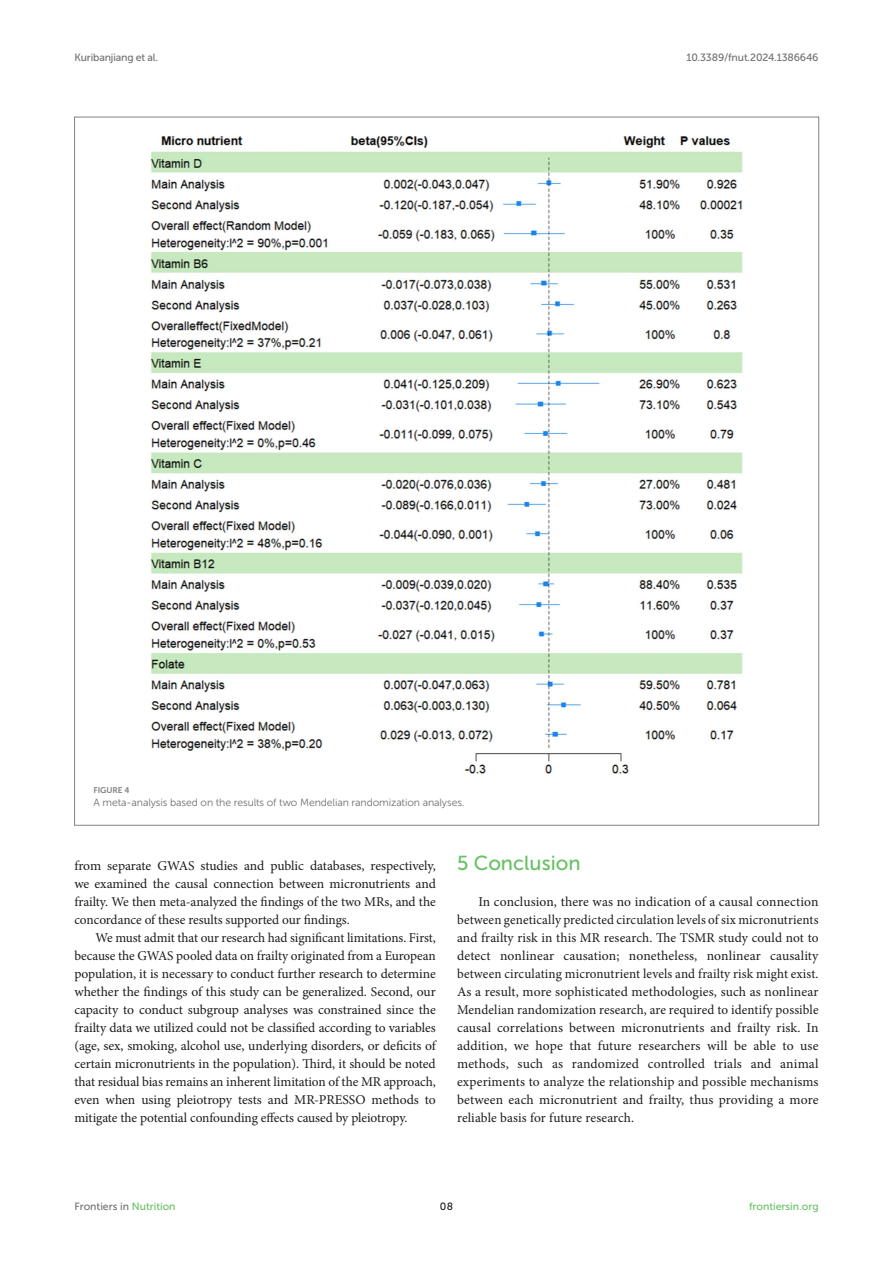
<style>
.page{position:relative;width:893px;height:1263px;background:#fff}
.page>*{position:absolute;margin:0;border:0;box-sizing:border-box;transform-origin:0 0}
.HEAD_1{font:20.25px "Museo Sans 500";color:#65c161}
.TEXT{font:13.5px/18px "Minion Pro";letter-spacing:-.005em;color:#1b1c1b;text-align:justify}
.TEXT_FLUSH{font:13.5px/18px "Minion Pro";letter-spacing:.005em;color:#1b1c1b;text-align:justify}
.FIG_LEG{font:10.5px "Museo Sans 300";letter-spacing:-.01em;color:#706f70}
.t1{font:10.5px "Museo Sans 500";letter-spacing:-.015em;color:#706f70}
.t2{font:10.5px "Museo Sans 500";color:#65c161}
.t3{font:10.5px "Museo Sans 500";color:#1b1c1b}
.FIG_HD{font:8.25px "Museo Sans 700";letter-spacing:-.01em;color:#7e7f7f}
.s1{color:#65c161}
</style>
<div class="page">
<img style="left:150px;top:136px;width:593px;height:638px">
<p class="t1" style="left:74px;top:51px;width:85px">Kuribanjiang et al.</p>
<p class="t1" style="left:686px;top:51px;width:134px">10.3389/fnut.2024.1386646</p>
<p class="FIG_HD" style="left:94px;top:785px;width:37px">FIGURE 4</p>
<p class="FIG_LEG" style="left:94px;top:797px;width:372px">A meta-analysis based on the results of two Mendelian randomization analyses.</p>
<p class="TEXT" style="left:74px;top:857px;width:363px">from separate GWAS studies and public databases, respectively, we examined the causal connection between micronutrients and frailty. We then meta-analyzed the findings of the two MRs, and the concordance of these results supported our findings.</p>
<p class="TEXT" style="left:74px;top:929px;width:363px;text-indent:21px">We must admit that our research had significant limitations. First, because the GWAS pooled data on frailty originated from a European population, it is necessary to conduct further research to determine whether the findings of this study can be generalized. Second, our capacity to conduct subgroup analyses was constrained since the frailty data we utilized could not be classified according to variables (age, sex, smoking, alcohol use, underlying disorders, or deficits of certain micronutrients in the population). Third, it should be noted that residual bias remains an inherent limitation of the MR approach, even when using pleiotropy tests and MR-PRESSO methods to mitigate the potential confounding effects caused by pleiotropy.</p>
<p class="HEAD_1" style="left:457px;top:852px;width:125px">5 Conclusion</p>
<p class="TEXT_FLUSH" style="left:457px;top:893px;width:363px;text-indent:21px">In conclusion, there was no indication of a causal connection between genetically predicted circulation levels of six micronutrients and frailty risk in this MR research. The TSMR study could not to detect nonlinear causation; nonetheless, nonlinear causality between circulating micronutrient levels and frailty risk might exist.<br>As a result, more sophisticated methodologies, such as nonlinear Mendelian randomization research, are required to identify possible causal correlations between micronutrients and frailty risk. In addition, we hope that future researchers will be able to use methods, such as randomized controlled trials and animal experiments to analyze the relationship and possible mechanisms between each micronutrient and frailty, thus providing a more reliable basis for future research.</p>
<p class="t1" style="left:74px;top:1200px;width:103px">Frontiers in <span class="s1">Nutrition</span></p>
<p class="t3" style="left:440px;top:1200px;width:15px">08</p>
<p class="t2" style="left:749px;top:1200px;width:71px">frontiersin.org</p>
</div>
